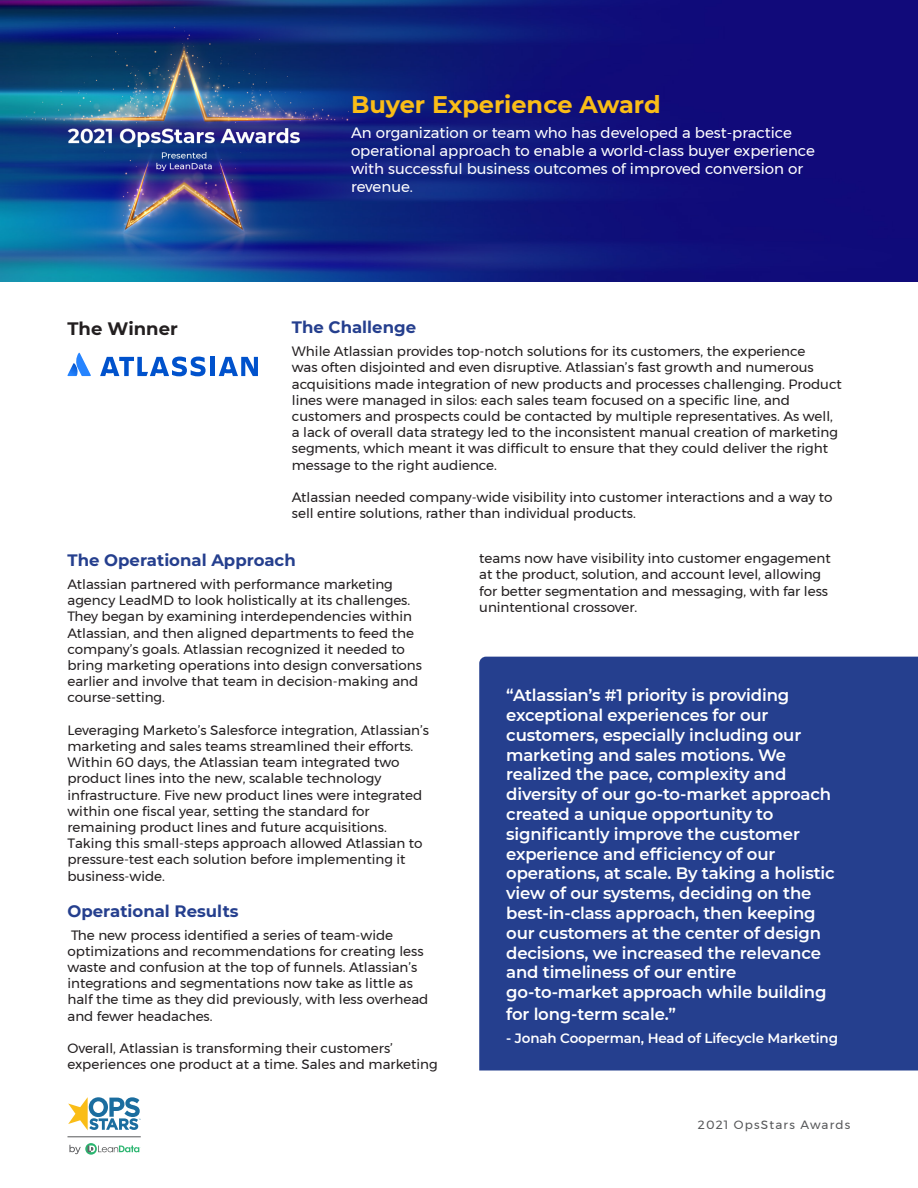
<style>
.page{position:relative;width:918px;height:1188px;background:#fff}
.page>*{position:absolute;margin:0;border:0;box-sizing:border-box;transform-origin:0 0}
.t1{font:700 24px "Montserrat";color:#fabd17}
.t2{font:700 18px "Montserrat";color:#231f20}
.t3{font:600 16.5px/19.8px "Montserrat";letter-spacing:-.01em;color:#fff}
.t4{font:700 16.5px "Montserrat";color:#253f8e}
.t5{font:15px/18px "Montserrat";color:#fff}
.t6{font:13.5px/16.2px "Montserrat";color:#231f20}
.t7{font:600 13.5px "Montserrat";letter-spacing:-.01em;color:#fff}
.t8{font:12px "Montserrat";letter-spacing:.1em;color:#57585a}
</style>
<div class="page">
<img style="left:0;top:0;width:918px;height:282px">
<hr style="left:68px;top:1137px;width:73px;height:1px;background:#57585a">
<svg style="left:68px;top:1097px;width:73px;height:33px"></svg>
<svg style="left:69px;top:1145px;width:12px;height:9px"></svg>
<svg style="left:85px;top:1143px;width:12px;height:12px"></svg>
<svg style="left:88px;top:1145px;width:53px;height:7px"></svg>
<svg style="left:68px;top:353px;width:23px;height:23px"></svg>
<hr style="left:211px;top:357px;width:4px;height:19px;background:#0052cc">
<svg style="left:100px;top:357px;width:106px;height:19px"></svg>
<svg style="left:219px;top:357px;width:39px;height:19px"></svg>
<div style="left:479px;top:657px;width:439px;height:414px;background:#253f8e"></div>
<p class="t2" style="left:68px;top:315px;width:112px">The Winner</p>
<p class="t1" style="left:351px;top:87px;width:311px">Buyer Experience Award</p>
<p class="t5" style="left:351px;top:123px;width:465px">An organization or team who has developed a best-practice operational approach to enable a world-class buyer experience with successful business outcomes of improved conversion or revenue.</p>
<p class="t4" style="left:292px;top:316px;width:126px">The Challenge</p>
<p class="t6" style="left:292px;top:343px;width:552px">While Atlassian provides top-notch solutions for its customers, the experience<br>was often disjointed and even disruptive. Atlassian’s fast growth and numerous acquisitions made integration of new products and processes challenging. Product lines were managed in silos: each sales team focused on a specific line, and customers and prospects could be contacted by multiple representatives. As well, a lack of overall data strategy led to the inconsistent manual creation of marketing segments, which meant it was difficult to ensure that they could deliver the right message to the right audience.</p>
<p class="t6" style="left:292px;top:489px;width:542px">Atlassian needed company-wide visibility into customer interactions and a way to sell entire solutions, rather than individual products.</p>
<p class="t4" style="left:68px;top:548px;width:230px">The Operational Approach</p>
<p class="t6" style="left:68px;top:576px;width:356px">Atlassian partnered with performance marketing agency LeadMD to look holistically at its challenges.<br>They began by examining interdependencies within Atlassian, and then aligned departments to feed the company’s goals. Atlassian recognized it needed to bring marketing operations into design conversations earlier and involve that team in decision-making and course-setting.</p>
<p class="t6" style="left:68px;top:722px;width:363px">Leveraging Marketo’s Salesforce integration, Atlassian’s marketing and sales teams streamlined their efforts.<br>Within 60 days, the Atlassian team integrated two product lines into the new, scalable technology infrastructure. Five new product lines were integrated within one fiscal year, setting the standard for remaining product lines and future acquisitions.</p>
<p class="t6" style="left:68px;top:835px;width:357px">Taking this small-steps approach allowed Atlassian to pressure-test each solution before implementing it business-wide.</p>
<p class="t4" style="left:68px;top:899px;width:173px">Operational Results</p>
<p class="t6" style="left:68px;top:927px;width:362px">The new process identified a series of team-wide optimizations and recommendations for creating less waste and confusion at the top of funnels. Atlassian’s integrations and segmentations now take as little as half the time as they did previously, with less overhead and fewer headaches.</p>
<p class="t6" style="left:68px;top:1040px;width:372px">Overall, Atlassian is transforming their customers’ experiences one product at a time. Sales and marketing</p>
<p class="t6" style="left:479px;top:550px;width:353px">teams now have visibility into customer engagement at the product, solution, and account level, allowing for better segmentation and messaging, with far less unintentional crossover.</p>
<p class="t3" style="left:506px;top:685px;width:330px">“Atlassian’s #1 priority is providing exceptional experiences for our customers, especially including our marketing and sales motions. We realized the pace, complexity and diversity of our go-to-market approach created a unique opportunity to significantly improve the customer experience and efficiency of our operations, at scale. By taking a holistic view of our systems, deciding on the best-in-class approach, then keeping our customers at the center of design decisions, we increased the relevance and timeliness of our entire go-to-market approach while building</p>
<p class="t3" style="left:506px;top:1003px;width:171px">for long-term scale.”</p>
<p class="t7" style="left:506px;top:1028px;width:333px">- Jonah Cooperman, Head of Lifecycle Marketing</p>
<p class="t8" style="left:698px;top:1115px;width:154px">2021 OpsStars Awards</p>
</div>
